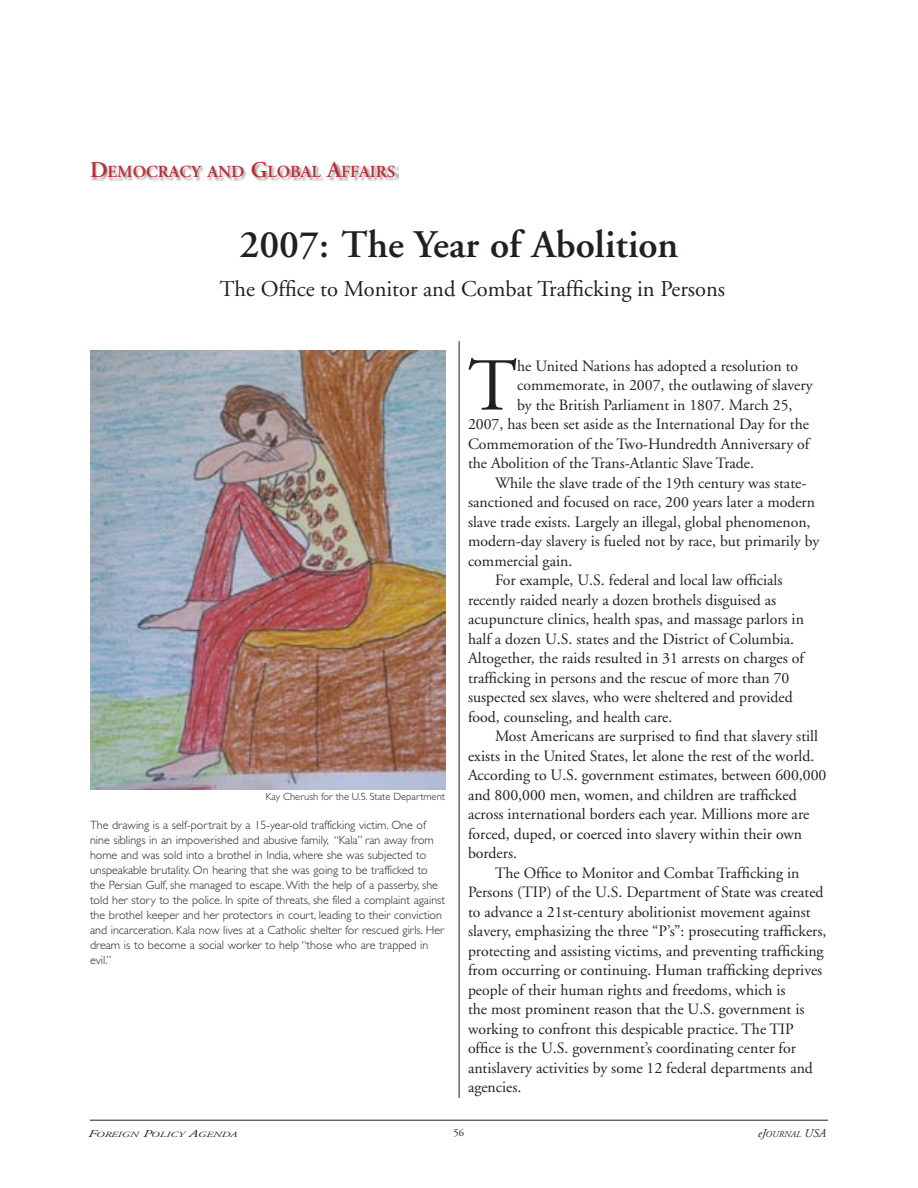
<style>
.page{position:relative;width:918px;height:1188px;background:#fff}
.page>*{position:absolute;margin:0;border:0;box-sizing:border-box;transform-origin:0 0}
.Main_text{font:74.55px "Adobe Garamond";color:#231f20}
.Article_Title{font:600 39px "Adobe Garamond";color:#231f20}
.Article_by_line{font:22.5px "Adobe Garamond";color:#231f20}
.t1{font:600 16.8px "Adobe Garamond";color:#bd2b32}
.Main_text-2{font:15.75px/19.5px "Adobe Garamond";color:#231f20}
.Captions{font:300 12px/15px "Gill Sans";color:#231f20}
.t2{font:300 10.5px "Gill Sans";color:#231f20}
.t3{font:10.5px "Adobe Garamond";color:#231f20}
.t4{font:italic 9px "Adobe Garamond";color:#231f20}
.t5{font:italic 7.8px "Adobe Garamond";color:#231f20;scale:1.5 1}
.s1{font-size:22.5px}
.s2{font-size:10.5px}
.s3{font-size:12px}
</style>
<div class="page">
<hr style="left:90px;top:1120px;width:738px;height:1px;background:#231f20">
<hr style="left:459px;top:341px;width:1px;height:757px;background:#231f20">
<div style="left:90px;top:161px;width:308px;height:19px;background:#231f20;opacity:.5"></div>
<img style="left:90px;top:351px;width:356px;height:439px">
<p class="t1" style="left:90px;top:162px;width:307px"><span class="s1">D</span>EMOCRACY AND <span class="s1">G</span>LOBAL <span class="s1">A</span>FFAIRS</p>
<p class="Article_Title" style="left:239px;top:223px;width:440px">2007: The Year of Abolition</p>
<p class="Article_by_line" style="left:220px;top:277px;width:507px">The Office to Monitor and Combat Trafficking in Persons</p>
<p class="t2" style="left:266px;top:791px;width:181px">Kay Cherush for the U.S. State Department</p>
<p class="Captions" style="left:90px;top:818px;width:357px">The drawing is a self-portrait by a 15-year-old trafficking victim. One of nine siblings in an impoverished and abusive family, “Kala” ran away from home and was sold into a brothel in India, where she was subjected to unspeakable brutality. On hearing that she was going to be trafficked to the Persian Gulf, she managed to escape. With the help of a passerby, she told her story to the police. In spite of threats, she filed a complaint against the brothel keeper and her protectors in court, leading to their conviction and incarceration. Kala now lives at a Catholic shelter for rescued girls. Her dream is to become a social worker to help “those who are trapped in evil.”</p>
<p class="Main_text" style="left:468px;top:346px;width:51px">T</p>
<p class="Main_text-2" style="left:517px;top:356px;width:282px">he United Nations has adopted a resolution to</p>
<p class="Main_text-2" style="left:517px;top:376px;width:297px">commemorate, in 2007, the outlawing of slavery</p>
<p class="Main_text-2" style="left:517px;top:395px;width:277px">by the British Parliament in 1807. March 25,</p>
<p class="Main_text-2" style="left:468px;top:415px;width:343px">2007, has been set aside as the International Day for the</p>
<p class="Main_text-2" style="left:468px;top:434px;width:343px">Commemoration of the Two-Hundredth Anniversary of</p>
<p class="Main_text-2" style="left:468px;top:454px;width:288px">the Abolition of the Trans-Atlantic Slave Trade.</p>
<p class="Main_text-2" style="left:468px;top:473px;width:353px;text-indent:27px">While the slave trade of the 19th century was state&shy;sanctioned and focused on race, 200 years later a modern slave trade exists. Largely an illegal, global phenomenon, modern-day slavery is fueled not by race, but primarily by commercial gain.</p>
<p class="Main_text-2" style="left:468px;top:571px;width:338px;text-indent:27px">For example, U.S. federal and local law officials recently raided nearly a dozen brothels disguised as acupuncture clinics, health spas, and massage parlors in half a dozen U.S. states and the District of Columbia.<br>Altogether, the raids resulted in 31 arrests on charges of trafficking in persons and the rescue of more than 70 suspected sex slaves, who were sheltered and provided food, counseling, and health care.</p>
<p class="Main_text-2" style="left:468px;top:727px;width:360px;text-indent:27px">Most Americans are surprised to find that slavery still exists in the United States, let alone the rest of the world.<br>According to U.S. government estimates, between 600,000 and 800,000 men, women, and children are trafficked across international borders each year. Millions more are forced, duped, or coerced into slavery within their own borders.</p>
<p class="Main_text-2" style="left:468px;top:863px;width:360px;text-indent:27px">The Office to Monitor and Combat Trafficking in Persons (TIP) of the U.S. Department of State was created to advance a 21st-century abolitionist movement against slavery, emphasizing the three “P’s”: prosecuting traffickers, protecting and assisting victims, and preventing trafficking from occurring or continuing. Human trafficking deprives people of their human rights and freedoms, which is<br>the most prominent reason that the U.S. government is working to confront this despicable practice. The TIP office is the U.S. government’s coordinating center for antislavery activities by some 12 federal departments and agencies.</p>
<p class="t5" style="left:87px;top:1130px;width:101px"><span class="s2">F</span>OREIGN <span class="s2">P</span>OLICY <span class="s2">A</span>GENDA</p>
<p class="t3" style="left:454px;top:1127px;width:12px">56</p>
<p class="t4" style="left:758px;top:1130px;width:70px"><span class="s3">eJ</span>OURNAL <span class="s3">USA</span></p>
</div>
